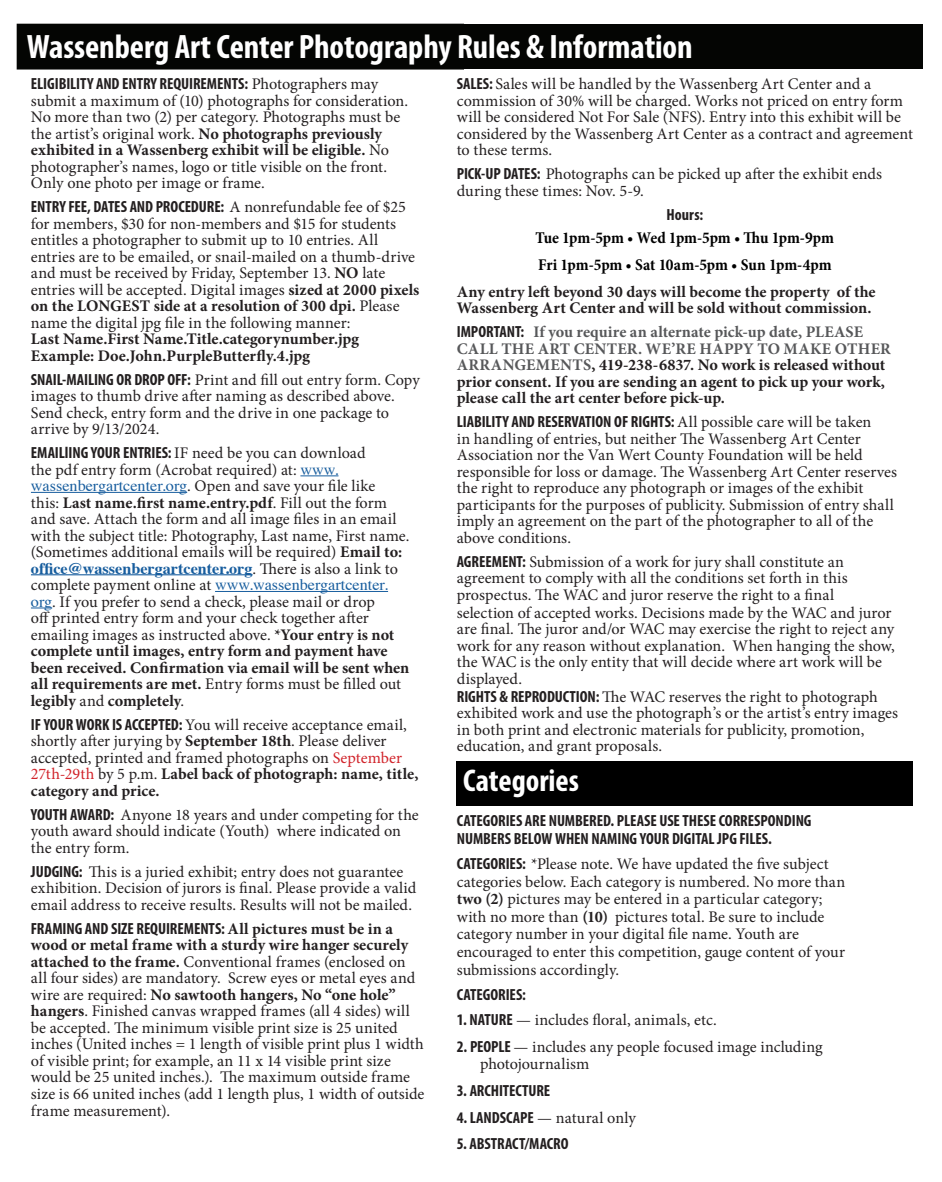
<style>
.page{position:relative;width:942px;height:1182px;background:#fff}
.page>*{position:absolute;margin:0;border:0;box-sizing:border-box;transform-origin:0 0}
.t1{font:700 condensed 33.9px "Myriad Pro";letter-spacing:-.005em;color:#fff}
.t2{font:700 condensed 31.5px "Myriad Pro";color:#fff}
.t3{font:700 condensed 16.5px "Minion Pro";letter-spacing:-.01em;color:#000}
.t4{font:16.2px/16.5px "Minion Pro";color:#231f20}
.t5{font:700 16.2px/16.5px "Minion Pro";letter-spacing:.005em;color:#231f20}
.t6{font:700 condensed 16.2px/17.7px "Myriad Pro";letter-spacing:-.005em;color:#231f20}
.s1{font-family:"Myriad Pro";font-weight:700;font-stretch:condensed}
.s2{font-weight:700}
.s3{font-family:"Times";color:#175d9e}
.s4{font-family:"Times";font-weight:700;color:#175d9e}
.s5{color:#d1232a}
.s6{font-family:"Myriad Pro";font-stretch:condensed}
.s7{color:#57585a}
</style>
<div class="page">
<div style="left:463px;top:24px;width:459px;height:45px;background:#040503"></div>
<div style="left:456px;top:761px;width:456px;height:44px;background:#000"></div>
<div style="left:17px;top:24px;width:447px;height:45px;background:#040503"></div>
<hr style="left:300px;top:475px;width:38px;height:1px;background:#175d9e">
<hr style="left:31px;top:492px;width:156px;height:1px;background:#175d9e">
<hr style="left:31px;top:574px;width:221px;height:1px;background:#175d9e">
<hr style="left:215px;top:591px;width:173px;height:1px;background:#175d9e">
<svg style="left:31px;top:607px;width:21px;height:1px"></svg>
<p class="t1" style="left:27px;top:25px;width:667px">Wassenberg Art Center Photography Rules &amp; Information</p>
<p class="t4" style="left:31px;top:76px;width:378px"><span class="s1">ELIGIBILITY AND ENTRY REQUIREMENTS:</span> Photographers may submit a maximum of (10) photographs for consideration.<br>No more than two (2) per category. Photographs must be the artist’s original work. <span class="s2">No photographs previously exhibited in a Wassenberg exhibit will be eligible.</span> No photographer’s names, logo or title visible on the front.<br>Only one photo per image or frame.</p>
<p class="t4" style="left:31px;top:199px;width:390px"><span class="s1">ENTRY FEE, DATES AND PROCEDURE:</span> A nonrefundable fee of $25 for members, $30 for non-members and $15 for students entitles a photographer to submit up to 10 entries. All entries are to be emailed, or snail-mailed on a thumb-drive and must be received by Friday, September 13. <span class="s2">NO</span> late entries will be accepted. Digital images <span class="s2">sized at 2000 pixels on the LONGEST side at a resolution of 300 dpi.</span> Please name the digital jpg file in the following manner:<br><span class="s2">Last Name.First Name.Title.categorynumber.jpg Example: Doe.John.PurpleButterfly.4.jpg</span></p>
<p class="t4" style="left:31px;top:371px;width:390px"><span class="s1">SNAIL-MAILING OR DROP OFF:</span> Print and fill out entry form. Copy images to thumb drive after naming as described above.<br>Send check, entry form and the drive in one package to arrive by 9/13/2024.</p>
<p class="t4" style="left:31px;top:444px;width:380px"><span class="s1">EMAILlING YOUR ENTRIES:</span> IF need be you can download<br>the pdf entry form (Acrobat required) at: <span class="s3">www. wassenbergartcenter.org</span>. Open and save your file like<br>this: <span class="s2">Last name.first name.entry.pdf</span>. Fill out the form and save. Attach the form and all image files in an email with the subject title: Photography, Last name, First name. (Sometimes additional emails will be required) <span class="s2">Email to: </span><span class="s4">office@wassenbergartcenter.org</span>. There is also a link to complete payment online at <span class="s3">www.wassenbergartcenter. org</span>. If you prefer to send a check, please mail or drop<br>off printed entry form and your check together after emailing images as instructed above. <span class="s2">*Your entry is not complete until images, entry form and payment have been received. Confirmation via email will be sent when all requirements are met.</span> Entry forms must be filled out <span class="s2">legibly</span> and <span class="s2">completely</span>.</p>
<p class="t4" style="left:31px;top:716px;width:389px"><span class="s1">IF YOUR WORK IS ACCEPTED:</span> You will receive acceptance email, shortly after jurying by <span class="s2">September 18th</span>. Please deliver accepted, printed and framed photographs on <span class="s5">September 27th-29th</span> by 5 p.m. <span class="s2">Label back of photograph: name, title, category and price.</span></p>
<p class="t4" style="left:31px;top:806px;width:389px"><span class="s1">YOUTH AWARD:</span> Anyone 18 years and under competing for the youth award should indicate (Youth) where indicated on the entry form.</p>
<p class="t4" style="left:31px;top:863px;width:387px"><span class="s1">JUDGING:</span> This is a juried exhibit; entry does not guarantee exhibition. Decision of jurors is final. Please provide a valid email address to receive results. Results will not be mailed.</p>
<p class="t4" style="left:31px;top:919px;width:395px"><span class="s1">FRAMING AND SIZE REQUIREMENTS:</span> <span class="s2">All pictures must be in a wood or metal frame with a sturdy wire hanger securely attached to the frame.</span> Conventional frames (enclosed on all four sides) are mandatory. Screw eyes or metal eyes and wire are required: <span class="s2">No sawtooth hangers, No “one hole” hangers</span>. Finished canvas wrapped frames (all 4 sides) will be accepted. The minimum visible print size is 25 united inches (United inches = 1 length of visible print plus 1 width of visible print; for example, an 11 x 14 visible print size would be 25 united inches.). The maximum outside frame size is 66 united inches (add 1 length plus, 1 width of outside frame measurement).</p>
<p class="t4" style="left:456px;top:76px;width:457px"><span class="s1">SALES:</span> Sales will be handled by the Wassenberg Art Center and a commission of 30% will be charged. Works not priced on entry form will be considered Not For Sale (NFS). Entry into this exhibit will be considered by the Wassenberg Art Center as a contract and agreement to these terms.</p>
<p class="t4" style="left:456px;top:166px;width:427px"><span class="s1">PICK-UP DATES:</span> Photographs can be picked up after the exhibit ends during these times: Nov. 5-9.</p>
<p class="t6" style="left:666px;top:205px;width:38px">Hours:</p>
<p class="t3" style="left:535px;top:227px;width:300px">Tue 1pm-5pm • Wed 1pm-5pm • Thu 1pm-9pm</p>
<p class="t3" style="left:538px;top:253px;width:295px">Fri 1pm-5pm • Sat 10am-5pm • Sun 1pm-4pm</p>
<p class="t5" style="left:456px;top:283px;width:420px">Any entry left beyond 30 days will become the property of the<br>Wassenberg Art Center and will be sold without commission.</p>
<p class="t5" style="left:456px;top:323px;width:435px"><span class="s6">IMPORTANT:</span> <span class="s7">If you require an alternate pick-up date, PLEASE CALL THE ART CENTER. WE’RE HAPPY TO MAKE OTHER ARRANGEMENTS</span>, 419-238-6837. No work is released without prior consent. If you are sending an agent to pick up your work, please call the art center before pick-up.</p>
<p class="t4" style="left:456px;top:414px;width:442px"><span class="s1">LIABILITY AND RESERVATION OF RIGHTS:</span> All possible care will be taken<br>in handling of entries, but neither The Wassenberg Art Center Association nor the Van Wert County Foundation will be held responsible for loss or damage. The Wassenberg Art Center reserves the right to reproduce any photograph or images of the exhibit participants for the purposes of publicity. Submission of entry shall imply an agreement on the part of the photographer to all of the above conditions.</p>
<p class="t4" style="left:456px;top:553px;width:392px"><span class="s1">AGREEMENT:</span> Submission of a work for jury shall constitute an agreement to comply with all the conditions set forth in this prospectus. The WAC and juror reserve the right to a final</p>
<p class="t4" style="left:456px;top:604px;width:439px">selection of accepted works. Decisions made by the WAC and juror are final. The juror and/or WAC may exercise the right to reject any work for any reason without explanation. When hanging the show, the WAC is the only entity that will decide where art work will be displayed.</p>
<p class="t4" style="left:456px;top:688px;width:443px"><span class="s1">RIGHTS &amp; REPRODUCTION:</span> The WAC reserves the right to photograph exhibited work and use the photograph’s or the artist’s entry images in both print and electronic materials for publicity, promotion, education, and grant proposals.</p>
<p class="t2" style="left:463px;top:760px;width:117px">Categories</p>
<p class="t1" style="left:456px;top:768px;width:96px">CATEGO-</p>
<p class="t6" style="left:456px;top:811px;width:356px">CATEGORIES ARE NUMBERED. PLEASE USE THESE CORRESPONDING<br>NUMBERS BELOW WHEN NAMING YOUR DIGITAL JPG FILES.</p>
<p class="t4" style="left:456px;top:854px;width:390px;line-height:17.7px"><span class="s1">CATEGORIES:</span> *Please note. We have updated the five subject categories below. Each category is numbered. No more than <span class="s2">two (2)</span> pictures may be entered in a particular category; with no more than <span class="s2">(10)</span> pictures total. Be sure to include category number in your digital file name. Youth are encouraged to enter this competition, gauge content of your submissions accordingly.</p>
<p class="t6" style="left:456px;top:984px;width:71px">CATEGORIES:</p>
<p class="t4" style="left:456px;top:1011px;width:261px"><span class="s1">1. NATURE</span> — includes floral, animals, etc.</p>
<p class="t4" style="left:480px;top:1037px;width:344px;line-height:17.7px;text-indent:-23px"><span class="s1">2. PEOPLE</span> — includes any people focused image including photojournalism</p>
<p class="t6" style="left:456px;top:1080px;width:95px">3. ARCHITECTURE</p>
<p class="t4" style="left:456px;top:1108px;width:181px"><span class="s1">4. LANDSCAPE</span> — natural only</p>
<p class="t6" style="left:456px;top:1134px;width:113px">5. ABSTRACT/MACRO</p>
</div>
